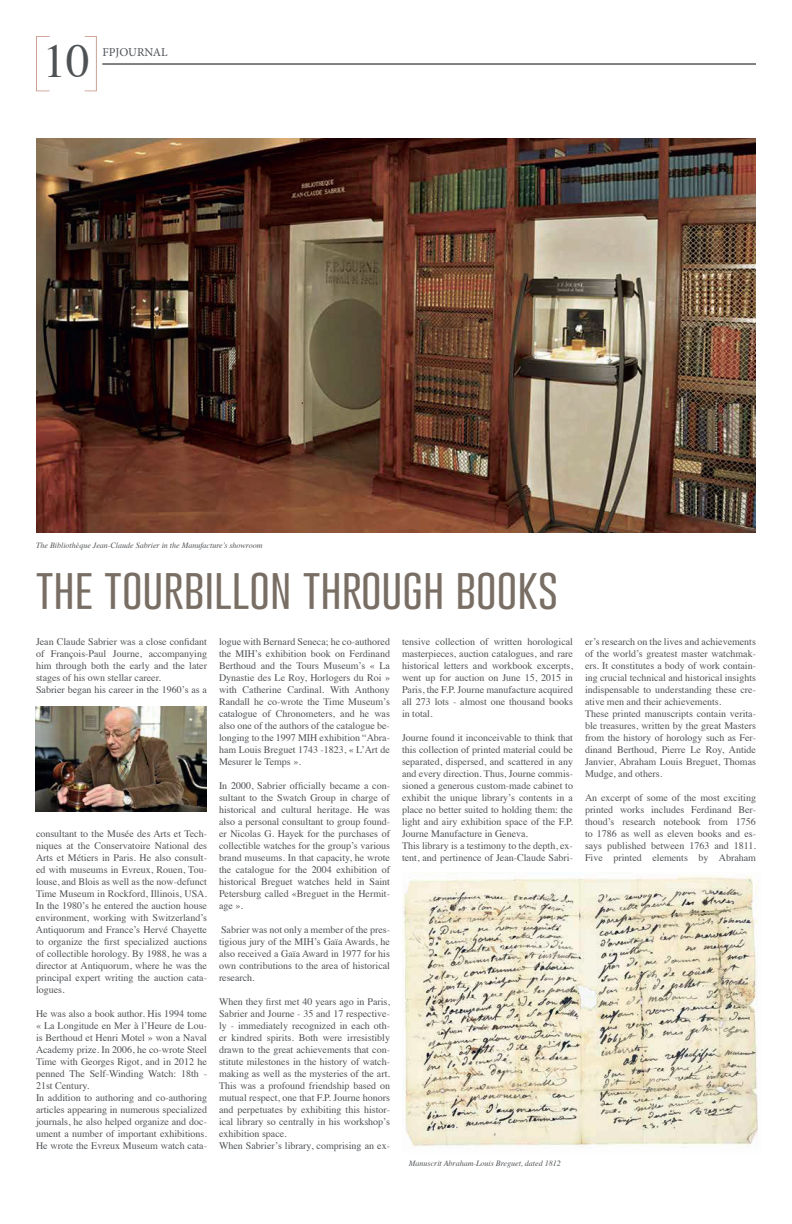
<style>
.page{position:relative;width:792px;height:1224px;background:#fff}
.page>*{position:absolute;margin:0;border:0;box-sizing:border-box;transform-origin:0 0}
.t1{font:47px "Times";color:#4f5255}
.t2{font:300 45px "Gobold";color:#796e64}
.t3{font:12px "Minion Pro";color:#4f5255}
.t4{font:10px/12px "Times";color:#4f5255;text-align:justify}
.t5{font:italic 8px "Times";color:#4f5255}
</style>
<div class="page">
<img style="left:403px;top:874px;width:355px;height:274px">
<img style="left:36px;top:706px;width:171px;height:105px">
<img style="left:36px;top:139px;width:720px;height:393px">
<hr style="left:102px;top:64px;width:654px;height:1px;background:#030505">
<svg style="left:85px;top:36px;width:12px;height:55px"></svg>
<svg style="left:36px;top:36px;width:14px;height:55px"></svg>
<h1 class="t1" style="left:43px;top:17px;width:48px">10</h1>
<p class="t3" style="left:102px;top:44px;width:67px">FPJOURNAL</p>
<p class="t5" style="left:36px;top:538px;width:228px">The Bibliothèque Jean-Claude Sabrier in the Manufacture’s showroom</p>
<h2 class="t2" style="left:36px;top:560px;width:524px">THE TOURBILLON THROUGH BOOKS</h2>
<p class="t4" style="left:36px;top:634px;width:173px;text-align:left">Jean claude Sabrier was a close confidant of François-Paul Journe, accompanying him through both the early and the later stages of his own stellar career.<br>Sabrier began his career in the 1960’s as a</p>
<p class="t4" style="left:36px;top:826px;width:173px">consultant to the Musée des Arts et Tech&shy;niques at the Conservatoire National des Arts et métiers in Paris. He also consult&shy;ed with museums in Evreux, Rouen, Tou&shy;louse, and Blois as well as the now-defunct Time museum in rockford, Illinois, USA.<br>In the 1980’s he entered the auction house environment, working with Switzerland’s Antiquorum and France’s Hervé chayette to organize the first specialized auctions of collectible horology. By 1988, he was a director at Antiquorum, where he was the principal expert writing the auction cata&shy;logues.</p>
<p class="t4" style="left:36px;top:1006px;width:173px;text-align:left">He was also a book author. His 1994 tome « La Longitude en mer à l’Heure de Lou&shy;is Berthoud et Henri motel » won a Naval Academy prize. In 2006, he co-wrote Steel Time with Georges Rigot, and in 2012 he penned The Self-Winding Watch: 18th - 21st century.<br>In addition to authoring and co-authoring articles appearing in numerous specialized journals, he also helped organize and doc&shy;ument a number of important exhibitions.<br>He wrote the evreux museum watch cata-</p>
<p class="t4" style="left:219px;top:634px;width:173px">logue with Bernard Seneca; he co-authored the mIH’s exhibition book on Ferdinand Berthoud and the Tours Museum’s « La Dynastie des Le roy, Horlogers du roi » with catherine cardinal. With Anthony Randall he co-wrote the Time Museum’s catalogue of Chronometers, and he was also one of the authors of the catalogue be&shy;longing to the 1997 mIH exhibition “Abra&shy;ham Louis Breguet 1743 -1823, « L’Art de mesurer le Temps ».</p>
<p class="t4" style="left:219px;top:778px;width:173px">In 2000, Sabrier officially became a con&shy;sultant to the Swatch Group in charge of historical and cultural heritage. He was also a personal consultant to group found&shy;er Nicolas G. Hayek for the purchases of collectible watches for the group’s various brand museums. In that capacity, he wrote the catalogue for the 2004 exhibition of historical Breguet watches held in Saint Petersburg called «Breguet in the Hermit&shy;age ».</p>
<p class="t4" style="left:219px;top:922px;width:173px">Sabrier was not only a member of the pres&shy;tigious jury of the mIH’s Gaïa Awards, he also received a Gaïa Award in 1977 for his own contributions to the area of historical research.</p>
<p class="t4" style="left:219px;top:994px;width:173px;text-align:left">When they first met 40 years ago in Paris, Sabrier and Journe - 35 and 17 respective&shy;ly - immediately recognized in each oth&shy;er kindred spirits. Both were irresistibly drawn to the great achievements that con&shy;stitute milestones in the history of watch&shy;making as well as the mysteries of the art.<br>This was a profound friendship based on mutual respect, one that F.P. Journe honors and perpetuates by exhibiting this histor&shy;ical library so centrally in his workshop’s exhibition space.<br>When Sabrier’s library, comprising an ex-</p>
<p class="t4" style="left:402px;top:634px;width:173px">tensive collection of written horological masterpieces, auction catalogues, and rare historical letters and workbook excerpts, went up for auction on June 15, 2015 in Paris, the F.P. Journe manufacture acquired all 273 lots - almost one thousand books in total.</p>
<p class="t4" style="left:402px;top:730px;width:173px;text-align:left">Journe found it inconceivable to think that this collection of printed material could be separated, dispersed, and scattered in any and every direction. Thus, Journe commis&shy;sioned a generous custom-made cabinet to exhibit the unique library’s contents in a place no better suited to holding them: the light and airy exhibition space of the F.P.<br>Journe manufacture in Geneva.<br>This library is a testimony to the depth, ex&shy;tent, and pertinence of Jean-Claude Sabri-</p>
<p class="t5" style="left:409px;top:1156px;width:153px">Manuscrit Abraham-Louis Breguet, dated 1812</p>
<p class="t4" style="left:585px;top:634px;width:173px;text-align:left">er’s research on the lives and achievements of the world’s greatest master watchmak&shy;ers. It constitutes a body of work contain&shy;ing crucial technical and historical insights indispensable to understanding these cre&shy;ative men and their achievements.<br>These printed manuscripts contain verita&shy;ble treasures, written by the great Masters from the history of horology such as Fer&shy;dinand Berthoud, Pierre Le Roy, Antide Janvier, Abraham Louis Breguet, Thomas mudge, and others.</p>
<p class="t4" style="left:585px;top:790px;width:173px">An excerpt of some of the most exciting printed works includes Ferdinand Ber&shy;thoud’s research notebook from 1756 to 1786 as well as eleven books and es&shy;says published between 1763 and 1811.<br>Five printed elements by Abraham</p>
</div>
